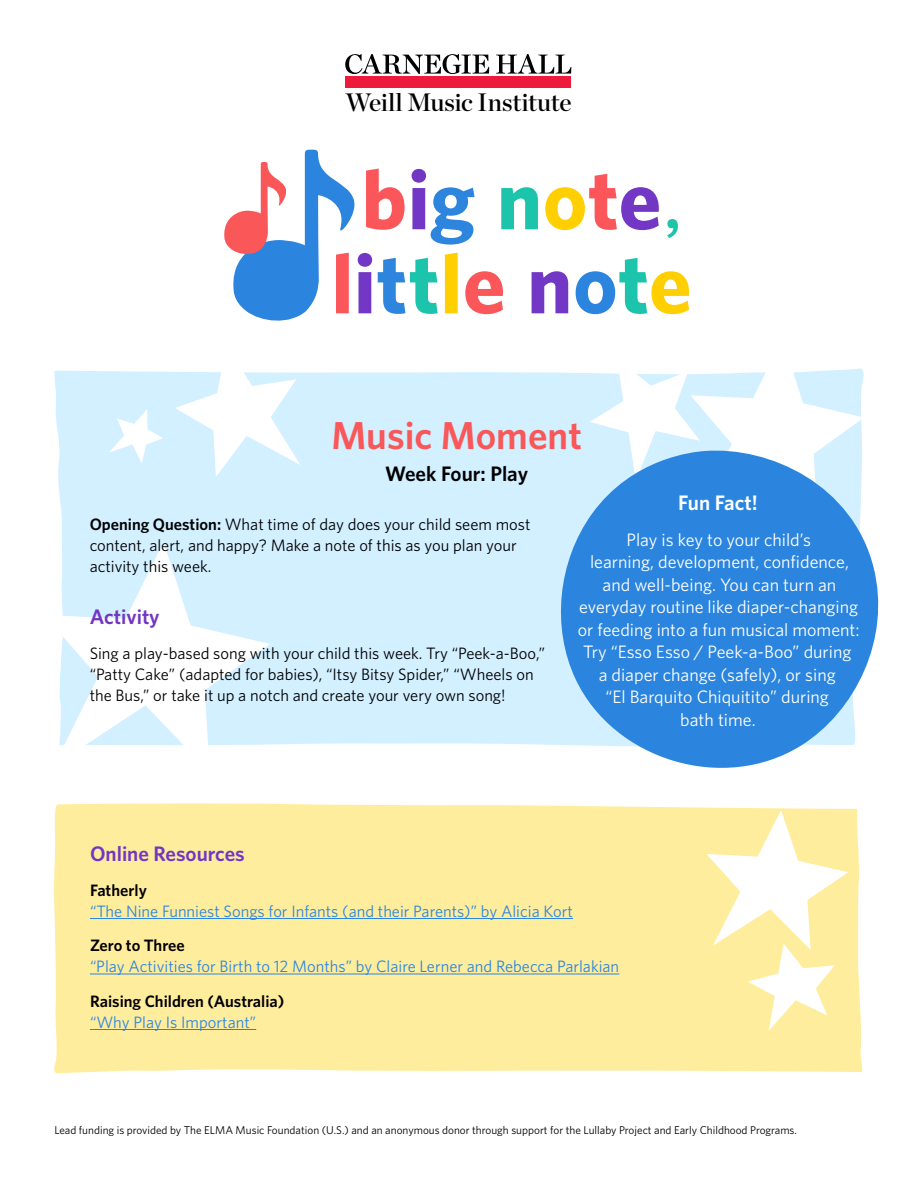
<style>
.page{position:relative;width:918px;height:1188px;background:#fff}
.page>*{position:absolute;margin:0;border:0;box-sizing:border-box;transform-origin:0 0}
.t1{font:600 39px "Whitney";color:#fa5759}
.t2{font:25.2px "Chronicle Display Semi";letter-spacing:-.005em;color:#000}
.t3{font:600 21px "Whitney";color:#7336c4}
.t4{font:600 21px "Whitney";color:#000}
.t5{font:600 21px "Whitney";color:#fff}
.t6{font:18px/22.5px "Whitney";color:#fff;text-align:center}
.t7{font:16.5px/21px "Whitney";color:#000}
.t8{font:16.5px "Whitney";color:#2b85de}
.t9{font:600 16.5px "Whitney";color:#000}
.t10{font:11.25px "Whitney";color:#000}
.s1{font-weight:600}
</style>
<div class="page">
<div style="left:54px;top:370px;width:536px;height:375px;background:#d2f0ff"></div>
<svg style="left:175px;top:370px;width:125px;height:107px"></svg>
<svg style="left:54px;top:542px;width:216px;height:203px;fill:#d2f0ff"></svg>
<svg style="left:590px;top:368px;width:274px;height:78px"></svg>
<svg style="left:109px;top:409px;width:54px;height:54px"></svg>
<div style="left:54px;top:803px;width:808px;height:271px;background:#ffed9e"></div>
<svg style="left:706px;top:810px;width:142px;height:221px"></svg>
<hr style="left:90px;top:918px;width:483px;height:1px;background:#2b85de">
<hr style="left:90px;top:974px;width:529px;height:1px;background:#2b85de">
<hr style="left:90px;top:1029px;width:166px;height:1px;background:#2b85de">
<svg style="left:345px;top:54px;width:144px;height:20px"></svg>
<svg style="left:496px;top:54px;width:75px;height:20px"></svg>
<div style="left:346px;top:76px;width:225px;height:12px;background:#ed1a3b"></div>
<svg style="left:551px;top:446px;width:328px;height:322px;background:#59a1e6"></svg>
<svg style="left:224px;top:150px;width:465px;height:171px"></svg>
<h2 class="t2" style="left:345px;top:83px;width:228px">Weill Music Institute</h2>
<h1 class="t1" style="left:331px;top:410px;width:252px">Music Moment</h1>
<p class="t4" style="left:385px;top:460px;width:144px">Week Four: Play</p>
<p class="t7" style="left:90px;top:513px;width:442px"><span class="s1">Opening Question:</span> What time of day does your child seem most content, alert, and happy? Make a note of this as you plan your activity this week.</p>
<p class="t3" style="left:90px;top:603px;width:71px">Activity</p>
<p class="t7" style="left:90px;top:642px;width:457px">Sing a play-based song with your child this week. Try “Peek-a-Boo,” “Patty Cake” (adapted for babies), “Itsy Bitsy Spider,” “Wheels on the Bus,” or take it up a notch and create your very own song!</p>
<p class="t5" style="left:678px;top:488px;width:81px">Fun Fact!</p>
<p class="t6" style="left:578px;top:528px;width:283px">Play is key to your child’s<br>learning, development, confidence, and well-being. You can turn an everyday routine like diaper-changing or feeding into a fun musical moment:<br>Try “Esso Esso / Peek-a-Boo” during<br>a diaper change (safely), or sing<br>“El Barquito Chiquitito” during<br>bath time.</p>
<p class="t3" style="left:90px;top:840px;width:156px">Online Resources</p>
<p class="t9" style="left:90px;top:879px;width:58px">Fatherly</p>
<p class="t8" style="left:90px;top:900px;width:484px">“The Nine Funniest Songs for Infants (and their Parents)” by Alicia Kort</p>
<p class="t9" style="left:90px;top:935px;width:96px">Zero to Three</p>
<p class="t8" style="left:90px;top:956px;width:531px">“Play Activities for Birth to 12 Months” by Claire Lerner and Rebecca Parlakian</p>
<p class="t9" style="left:90px;top:990px;width:196px">Raising Children (Australia)</p>
<p class="t8" style="left:90px;top:1011px;width:168px">“Why Play Is Important”</p>
<p class="t10" style="left:54px;top:1123px;width:744px">Lead funding is provided by The ELMA Music Foundation (U.S.) and an anonymous donor through support for the Lullaby Project and Early Childhood Programs.</p>
</div>
